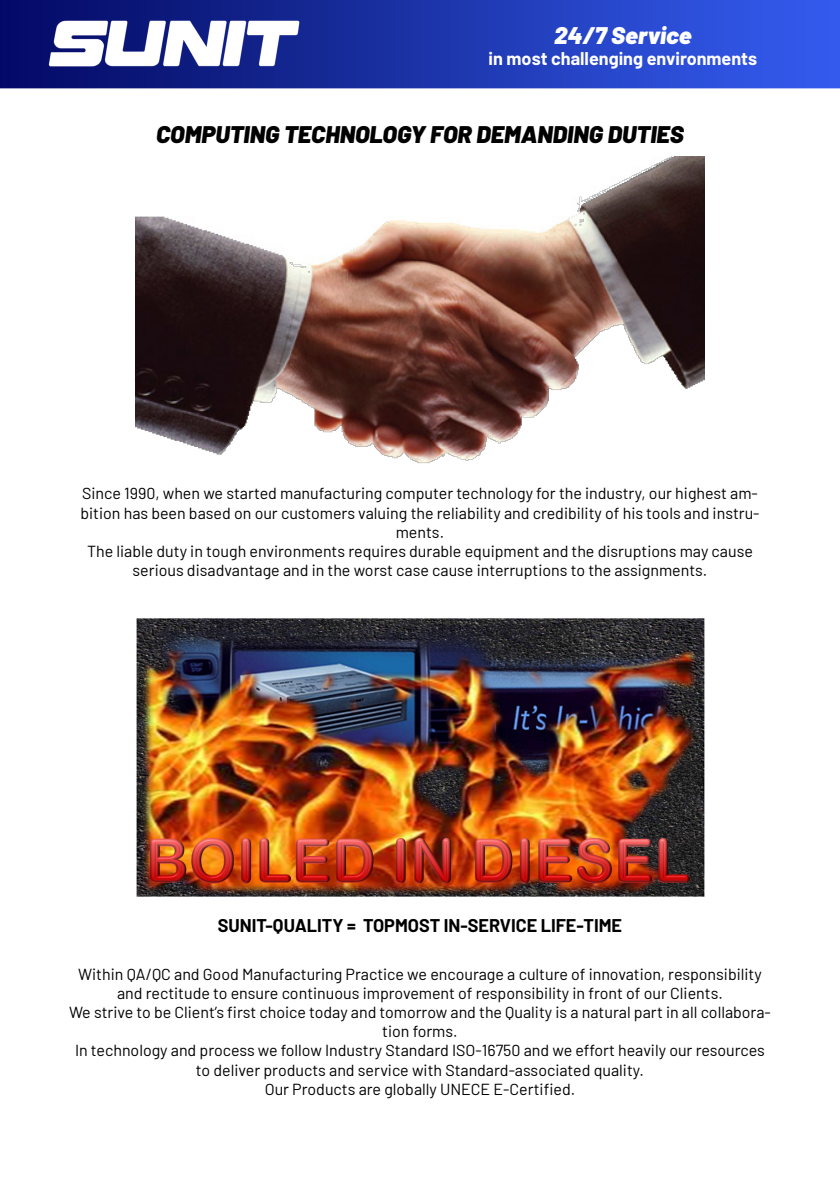
<style>
.page{position:relative;width:840px;height:1191px;background:#fff}
.page>*{position:absolute;margin:0;border:0;box-sizing:border-box;transform-origin:0 0}
.t1{font:italic 900 24px "Barlow";color:#000}
.t2{font:italic 900 24px "Barlow";color:#fff}
.t3{font:700 18px "Barlow";color:#000}
.t4{font:700 18px "Barlow";color:#fff}
.t5{font:16px/19.2px "Barlow";color:#000;text-align:center}
</style>
<div class="page">
<img style="left:0;top:0;width:839px;height:897px">
<img style="left:136px;top:156px;width:567px;height:313px">
<img style="left:136px;top:618px;width:568px;height:278px">
<h1 class="t2" style="left:554px;top:17px;width:139px">24/7 Service</h1>
<p class="t4" style="left:488px;top:46px;width:270px">in most challenging environments</p>
<h1 class="t1" style="left:156px;top:116px;width:529px">COMPUTING TECHNOLOGY FOR DEMANDING DUTIES</h1>
<p class="t5" style="left:80px;top:483px;width:680px">Since 1990, when we started manufacturing computer technology for the industry, our highest am&shy;bition has been based on our customers valuing the reliability and credibility of his tools and instru&shy;ments.<br>The liable duty in tough environments requires durable equipment and the disruptions may cause serious disadvantage and in the worst case cause interruptions to the assignments.</p>
<p class="t3" style="left:218px;top:912px;width:405px">SUNIT-QUALITY = TOPMOST IN-SERVICE LIFE-TIME</p>
<p class="t5" style="left:69px;top:963px;width:703px">Within QA/QC and Good Manufacturing Practice we encourage a culture of innovation, responsibility and rectitude to ensure continuous improvement of responsibility in front of our Clients.<br>We strive to be Client’s first choice today and tomorrow and the Quality is a natural part in all collabora&shy;tion forms.<br>In technology and process we follow Industry Standard ISO-16750 and we effort heavily our resources to deliver products and service with Standard-associated quality.<br>Our Products are globally UNECE E-Certified.</p>
</div>
